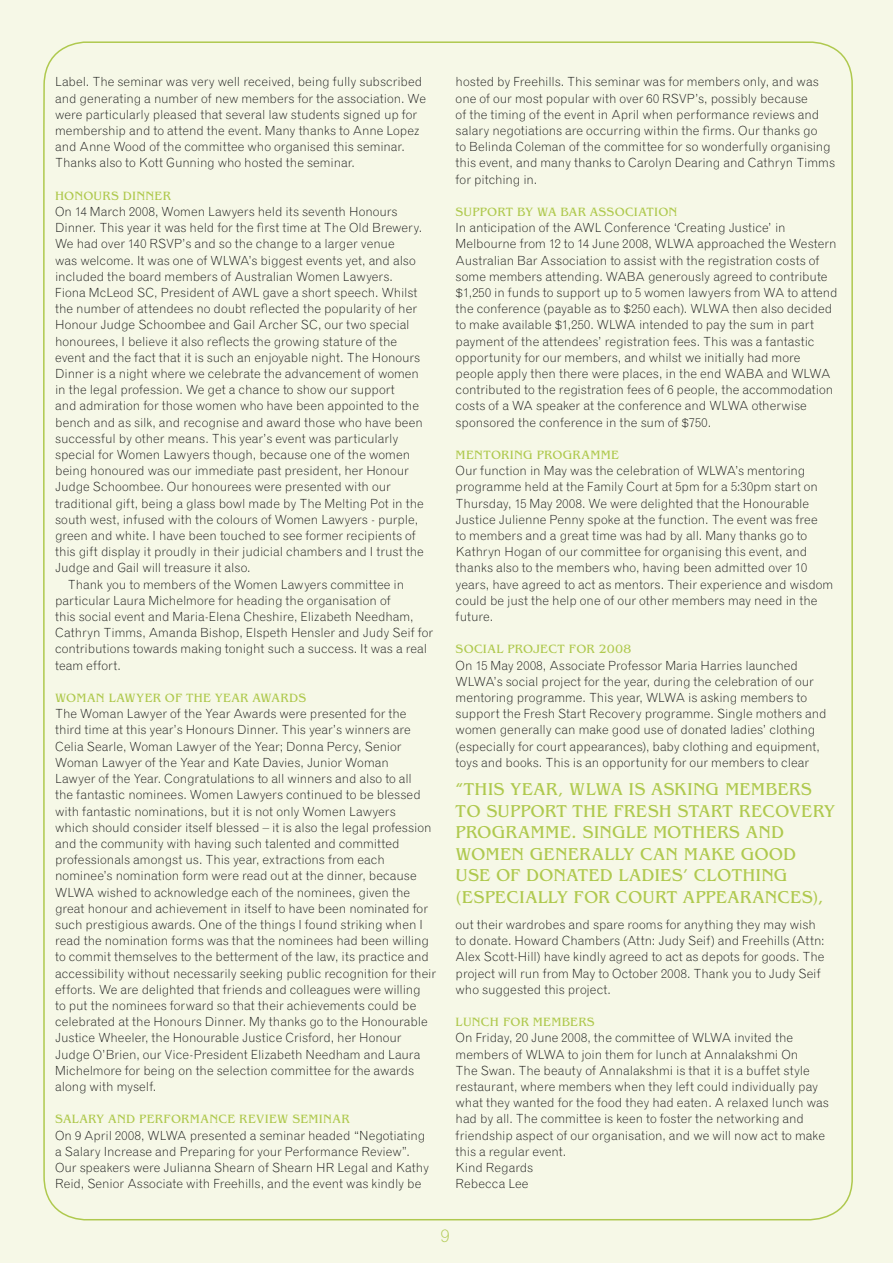
<style>
.page{position:relative;width:893px;height:1263px;background:#f6f8e7}
.page>*{position:absolute;margin:0;border:0;box-sizing:border-box;transform-origin:0 0}
.t1{font:18px/21.6px "Benguiat Std";letter-spacing:.01em;color:#afc94e}
.t2{font:300 12.6px/16.2px "Grotesque MT Std";letter-spacing:-.005em;color:#121212}
.t3{font:12.6px "Benguiat Std";letter-spacing:.025em;color:#afc94e}
</style>
<div class="page">
<div style="left:43px;top:41px;width:811px;height:1180px;background:#f6f8e7"></div>
<p class="t2" style="left:55px;top:74px;width:372px">Label. The seminar was very well received, being fully subscribed and generating a number of new members for the association. We were particularly pleased that several law students signed up for membership and to attend the event. Many thanks to Anne Lopez and Anne Wood of the committee who organised this seminar.<br>Thanks also to Kott Gunning who hosted the seminar.</p>
<p class="t3" style="left:55px;top:189px;width:117px">HONOURS DINNER</p>
<p class="t2" style="left:55px;top:203px;width:344px">On 14 March 2008, Women Lawyers held its seventh Honours</p>
<p class="t2" style="left:55px;top:220px;width:369px">Dinner. This year it was held for the first time at The Old Brewery.</p>
<p class="t2" style="left:55px;top:236px;width:341px">We had over 140 RSVP’s and so the change to a larger venue</p>
<p class="t2" style="left:55px;top:252px;width:362px">was welcome. It was one of WLWA’s biggest events yet, and also</p>
<p class="t2" style="left:55px;top:268px;width:339px">included the board members of Australian Women Lawyers.</p>
<p class="t2" style="left:55px;top:284px;width:364px">Fiona McLeod SC, President of AWL gave a short speech. Whilst</p>
<p class="t2" style="left:55px;top:301px;width:363px">the number of attendees no doubt reflected the popularity of her</p>
<p class="t2" style="left:55px;top:317px;width:356px">Honour Judge Schoombee and Gail Archer SC, our two special</p>
<p class="t2" style="left:55px;top:333px;width:344px">honourees, I believe it also reflects the growing stature of the</p>
<p class="t2" style="left:55px;top:349px;width:367px">event and the fact that it is such an enjoyable night. The Honours</p>
<p class="t2" style="left:55px;top:365px;width:365px">Dinner is a night where we celebrate the advancement of women</p>
<p class="t2" style="left:55px;top:382px;width:341px">in the legal profession. We get a chance to show our support</p>
<p class="t2" style="left:55px;top:398px;width:365px">and admiration for those women who have been appointed to the</p>
<p class="t2" style="left:55px;top:414px;width:369px">bench and as silk, and recognise and award those who have been</p>
<p class="t2" style="left:55px;top:430px;width:345px">successful by other means. This year’s event was particularly</p>
<p class="t2" style="left:55px;top:446px;width:357px">special for Women Lawyers though, because one of the women</p>
<p class="t2" style="left:55px;top:463px;width:355px">being honoured was our immediate past president, her Honour</p>
<p class="t2" style="left:55px;top:479px;width:337px">Judge Schoombee. Our honourees were presented with our</p>
<p class="t2" style="left:55px;top:495px;width:370px">traditional gift, being a glass bowl made by The Melting Pot in the</p>
<p class="t2" style="left:55px;top:511px;width:364px">south west, infused with the colours of Women Lawyers - purple,</p>
<p class="t2" style="left:55px;top:527px;width:362px">green and white. I have been touched to see former recipients of</p>
<p class="t2" style="left:55px;top:544px;width:370px">this gift display it proudly in their judicial chambers and I trust the</p>
<p class="t2" style="left:55px;top:560px;width:197px">Judge and Gail will treasure it also.</p>
<p class="t2" style="left:68px;top:576px;width:338px">Thank you to members of the Women Lawyers committee in</p>
<p class="t2" style="left:55px;top:592px;width:337px">particular Laura Michelmore for heading the organisation of</p>
<p class="t2" style="left:55px;top:608px;width:360px">this social event and Maria-Elena Cheshire, Elizabeth Needham,</p>
<p class="t2" style="left:55px;top:625px;width:380px">Cathryn Timms, Amanda Bishop, Elspeth Hensler and Judy Seif for</p>
<p class="t2" style="left:55px;top:641px;width:374px">contributions towards making tonight such a success. It was a real</p>
<p class="t2" style="left:55px;top:657px;width:67px">team effort.</p>
<p class="t3" style="left:55px;top:691px;width:253px">WOMAN LAWYER OF THE YEAR AWARDS</p>
<p class="t2" style="left:55px;top:706px;width:383px">The Woman Lawyer of the Year Awards were presented for the third time at this year’s Honours Dinner. This year’s winners are Celia Searle, Woman Lawyer of the Year; Donna Percy, Senior Woman Lawyer of the Year and Kate Davies, Junior Woman<br>Lawyer of the Year. Congratulations to all winners and also to all<br>the fantastic nominees. Women Lawyers continued to be blessed with fantastic nominations, but it is not only Women Lawyers<br>which should consider itself blessed – it is also the legal profession and the community with having such talented and committed professionals amongst us. This year, extractions from each nominee’s nomination form were read out at the dinner, because WLWA wished to acknowledge each of the nominees, given the great honour and achievement in itself to have been nominated for such prestigious awards. One of the things I found striking when I read the nomination forms was that the nominees had been willing to commit themselves to the betterment of the law, its practice and accessibility without necessarily seeking public recognition for their efforts. We are delighted that friends and colleagues were willing<br>to put the nominees forward so that their achievements could be celebrated at the Honours Dinner. My thanks go to the Honourable Justice Wheeler, the Honourable Justice Crisford, her Honour Judge O’Brien, our Vice-President Elizabeth Needham and Laura Michelmore for being on the selection committee for the awards along with myself.</p>
<p class="t3" style="left:55px;top:1112px;width:296px">SALARY AND PERFORMANCE REVIEW SEMINAR</p>
<p class="t2" style="left:55px;top:1127px;width:375px">On 9 April 2008, WLWA presented a seminar headed “Negotiating a Salary Increase and Preparing for your Performance Review”.<br>Our speakers were Julianna Shearn of Shearn HR Legal and Kathy Reid, Senior Associate with Freehills, and the event was kindly be</p>
<p class="t2" style="left:456px;top:74px;width:381px">hosted by Freehills. This seminar was for members only, and was one of our most popular with over 60 RSVP’s, possibly because<br>of the timing of the event in April when performance reviews and salary negotiations are occurring within the firms. Our thanks go<br>to Belinda Coleman of the committee for so wonderfully organising this event, and many thanks to Carolyn Dearing and Cathryn Timms for pitching in.</p>
<p class="t3" style="left:456px;top:205px;width:223px">SUPPORT BY WA BAR ASSOCIATION</p>
<p class="t2" style="left:456px;top:220px;width:384px">In anticipation of the AWL Conference ‘Creating Justice’ in Melbourne from 12 to 14 June 2008, WLWA approached the Western Australian Bar Association to assist with the registration costs of some members attending. WABA generously agreed to contribute $1,250 in funds to support up to 5 women lawyers from WA to attend the conference (payable as to $250 each). WLWA then also decided to make available $1,250. WLWA intended to pay the sum in part payment of the attendees’ registration fees. This was a fantastic opportunity for our members, and whilst we initially had more people apply then there were places, in the end WABA and WLWA contributed to the registration fees of 6 people, the accommodation costs of a WA speaker at the conference and WLWA otherwise sponsored the conference in the sum of $750.</p>
<p class="t3" style="left:456px;top:448px;width:165px">MENTORING PROGRAMME</p>
<p class="t2" style="left:456px;top:463px;width:379px">Our function in May was the celebration of WLWA’s mentoring programme held at the Family Court at 5pm for a 5:30pm start on Thursday, 15 May 2008. We were delighted that the Honourable Justice Julienne Penny spoke at the function. The event was free<br>to members and a great time was had by all. Many thanks go to Kathryn Hogan of our committee for organising this event, and thanks also to the members who, having been admitted over 10 years, have agreed to act as mentors. Their experience and wisdom could be just the help one of our other members may need in the future.</p>
<p class="t3" style="left:456px;top:642px;width:177px">SOCIAL PROJECT FOR 2008</p>
<p class="t2" style="left:456px;top:657px;width:373px">On 15 May 2008, Associate Professor Maria Harries launched WLWA’s social project for the year, during the celebration of our mentoring programme. This year, WLWA is asking members to support the Fresh Start Recovery programme. Single mothers and women generally can make good use of donated ladies’ clothing (especially for court appearances), baby clothing and equipment, toys and books. This is an opportunity for our members to clear</p>
<h1 class="t1" style="left:456px;top:778px;width:381px;text-indent:173px">IS ASKING MEMBERS<br>TO SUPPORT THE FRESH START RECOVERY<br>PROGRAMME. SINGLE MOTHERS AND<br>WOMEN GENERALLY CAN MAKE GOOD<br>USE OF DONATED LADIES’ CLOTHING (ESPECIALLY FOR COURT APPEARANCES),</h1>
<h1 class="t1" style="left:456px;top:778px;width:128px">“THIS YEAR, WLWA</h1>
<p class="t2" style="left:456px;top:916px;width:370px">out their wardrobes and spare rooms for anything they may wish to donate. Howard Chambers (Attn: Judy Seif) and Freehills (Attn:<br>Alex Scott-Hill) have kindly agreed to act as depots for goods. The project will run from May to October 2008. Thank you to Judy Seif who suggested this project.</p>
<p class="t3" style="left:456px;top:1015px;width:141px">LUNCH FOR MEMBERS</p>
<p class="t2" style="left:456px;top:1030px;width:375px">On Friday, 20 June 2008, the committee of WLWA invited the members of WLWA to join them for lunch at Annalakshmi On<br>The Swan. The beauty of Annalakshmi is that it is a buffet style restaurant, where members when they left could individually pay what they wanted for the food they had eaten. A relaxed lunch was had by all. The committee is keen to foster the networking and friendship aspect of our organisation, and we will now act to make this a regular event.<br>Kind Regards<br>Rebecca Lee</p>
</div>
